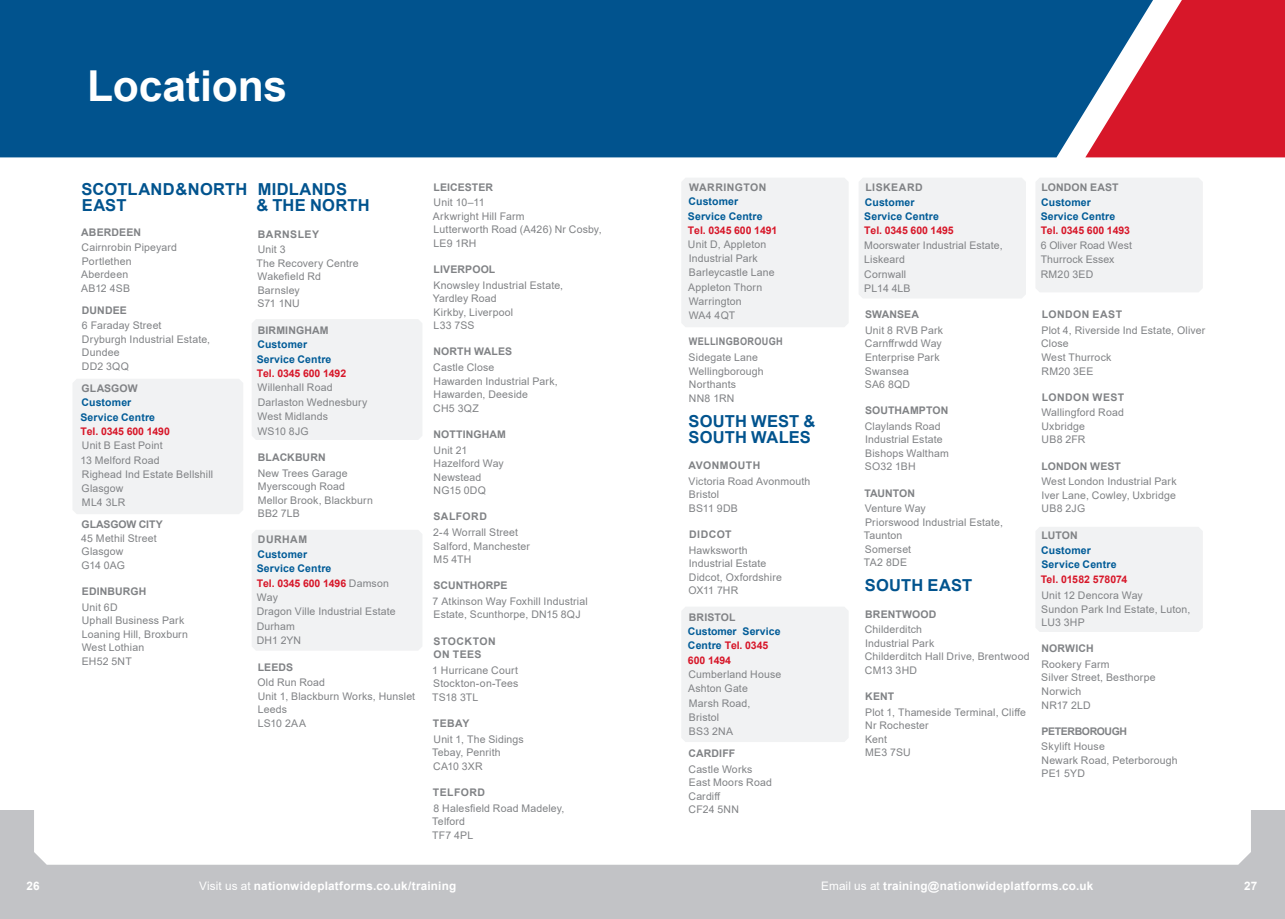
<style>
.page{position:relative;width:1285px;height:919px;background:#fff}
.page>*{position:absolute;margin:0;border:0;box-sizing:border-box;transform-origin:0 0}
.Page_Headings{font:700 42.6px "Arial";letter-spacing:-.005em;color:#fff}
.Dealer_copy{font:700 16.5px/16.5px "Arial";letter-spacing:.01em;color:#01538e}
.AREA{font:700 16.5px/16.5px "Arial";letter-spacing:.01em;color:#01538e}
.t1{font:700 11.7px "Arial";letter-spacing:.02em;color:#fff}
.Dealer_copy-2{font:10.5px/13.5px "Arial";letter-spacing:.015em;color:#808285}
.Dealer_header{font:700 10.5px "Arial";letter-spacing:.015em;color:#808285}
.Dealer_header-2{font:700 10.5px/13.5px "Arial";letter-spacing:.045em;color:#808285}
.Dealer_CSC{font:700 10.5px/13.5px "Arial";letter-spacing:.01em;color:#005b97}
.Dealer_tel{font:700 10.5px "Arial";color:#d71729}
.Dealer_header-3{font:700 10.5px "Arial";letter-spacing:.035em;color:#808285;scale:.87 1}
.Dealer_header-4{font:700 10.5px "Arial";letter-spacing:-.035em;color:#808285}
.Dealer_header-5{font:700 10.5px "Arial";letter-spacing:-.01em;color:#808285}
.s1{font-weight:700}
.s2{font-weight:700;color:#005b97}
.s3{font-weight:700;color:#d71729}
.s4{font-weight:400}
</style>
<div class="page">
<div style="left:1152px;top:0;width:132px;height:157px;background:#d71729"></div>
<div style="left:0;top:0;width:1152px;height:157px;background:#01538e"></div>
<div style="left:0;top:810px;width:1284px;height:108px;background:#c2c3c6"></div>
<div style="left:34px;top:810px;width:1216px;height:54px;background:#fff"></div>
<div style="left:252px;top:530px;width:170px;height:120px;background:#f1f2f3"></div>
<div style="left:73px;top:379px;width:170px;height:135px;background:#f1f2f3"></div>
<div style="left:252px;top:319px;width:170px;height:121px;background:#f1f2f3"></div>
<div style="left:681px;top:178px;width:167px;height:149px;background:#f1f2f3"></div>
<div style="left:681px;top:607px;width:167px;height:135px;background:#f1f2f3"></div>
<div style="left:859px;top:178px;width:166px;height:120px;background:#f1f2f3"></div>
<div style="left:1036px;top:527px;width:166px;height:105px;background:#f1f2f3"></div>
<div style="left:1036px;top:178px;width:166px;height:114px;background:#f1f2f3"></div>
<p class="Page_Headings" style="left:87px;top:56px;width:201px">Locations</p>
<p class="AREA" style="left:82px;top:181px;width:167px">SCOTLAND &amp; NORTH<br>EAST</p>
<p class="Dealer_header" style="left:81px;top:224px;width:61px">ABERDEEN</p>
<p class="Dealer_copy-2" style="left:81px;top:241px;width:97px">Cairnrobin Pipeyard<br>Portlethen<br>Aberdeen<br>AB12 4SB</p>
<p class="Dealer_header" style="left:82px;top:303px;width:46px">DUNDEE</p>
<p class="Dealer_copy-2" style="left:82px;top:319px;width:130px">6 Faraday Street<br>Dryburgh Industrial Estate,<br>Dundee<br>DD2 3QQ</p>
<p class="Dealer_copy-2" style="left:80px;top:381px;width:134px;line-height:14.2px"><span class="s1">GLASGOW<br></span><span class="s2">Customer<br>Service Centre<br></span><span class="s3">Tel. 0345 600 1490<br></span>Unit B East Point<br>13 Melford Road<br>Righead Ind Estate Bellshill<br>Glasgow<br>ML4 3LR</p>
<p class="Dealer_header-5" style="left:82px;top:517px;width:83px">GLASGOW CITY</p>
<p class="Dealer_copy-2" style="left:81px;top:531px;width:77px">45 Methil Street<br>Glasgow<br>G14 0AG</p>
<p class="Dealer_header" style="left:82px;top:584px;width:66px">EDINBURGH</p>
<p class="Dealer_copy-2" style="left:82px;top:600px;width:108px">Unit 6D<br>Uphall Business Park<br>Loaning Hill, Broxburn<br>West Lothian<br>EH52 5NT</p>
<p class="Dealer_copy" style="left:256px;top:181px;width:115px">MIDLANDS<br>&amp; THE NORTH</p>
<p class="Dealer_header-2" style="left:258px;top:227px;width:63px">BARNSLEY</p>
<p class="Dealer_copy-2" style="left:256px;top:243px;width:104px">Unit 3<br>The Recovery Centre<br>Wakefield Rd<br>Barnsley<br>S71 1NU</p>
<p class="Dealer_copy-2" style="left:257px;top:323px;width:112px;line-height:14.4px"><span class="s1">BIRMINGHAM<br></span><span class="s2">Customer<br>Service Centre<br></span><span class="s3">Tel. 0345 600 1492<br></span>Willenhall Road<br>Darlaston Wednesbury<br>West Midlands<br>WS10 8JG</p>
<p class="Dealer_header" style="left:258px;top:450px;width:69px">BLACKBURN</p>
<p class="Dealer_copy-2" style="left:258px;top:466px;width:117px">New Trees Garage<br>Myerscough Road<br>Mellor Brook, Blackburn<br>BB2 7LB</p>
<p class="Dealer_copy-2" style="left:257px;top:532px;width:140px;line-height:14.4px"><span class="s1">DURHAM<br></span><span class="s2">Customer<br>Service Centre<br></span><span class="s3">Tel. 0345 600 1496</span> Damson<br>Way<br>Dragon Ville Industrial Estate<br>Durham<br>DH1 2YN</p>
<p class="Dealer_header" style="left:258px;top:659px;width:37px">LEEDS</p>
<p class="Dealer_copy-2" style="left:257px;top:675px;width:159px">Old Run Road<br>Unit 1, Blackburn Works, Hunslet<br>Leeds<br>LS10 2AA</p>
<p class="Dealer_header" style="left:433px;top:179px;width:61px">LEICESTER</p>
<p class="Dealer_copy-2" style="left:433px;top:196px;width:170px">Unit 10–11<br>Arkwright Hill Farm<br>Lutterworth Road (A426) Nr Cosby,<br>LE9 1RH</p>
<p class="Dealer_header" style="left:433px;top:262px;width:63px">LIVERPOOL</p>
<p class="Dealer_copy-2" style="left:432px;top:278px;width:132px">Knowsley Industrial Estate,<br>Yardley Road<br>Kirkby, Liverpool<br>L33 7SS</p>
<p class="Dealer_header" style="left:433px;top:344px;width:80px">NORTH WALES</p>
<p class="Dealer_copy-2" style="left:433px;top:360px;width:126px">Castle Close<br>Hawarden Industrial Park,<br>Hawarden, Deeside<br>CH5 3QZ</p>
<p class="Dealer_header" style="left:433px;top:427px;width:74px">NOTTINGHAM</p>
<p class="Dealer_copy-2" style="left:433px;top:443px;width:72px">Unit 21<br>Hazelford Way<br>Newstead<br>NG15 0DQ</p>
<p class="Dealer_header-2" style="left:433px;top:510px;width:55px">SALFORD</p>
<p class="Dealer_copy-2" style="left:433px;top:525px;width:98px">2-4 Worrall Street<br>Salford, Manchester<br>M5 4TH</p>
<p class="Dealer_header" style="left:433px;top:578px;width:76px">SCUNTHORPE</p>
<p class="Dealer_copy-2" style="left:432px;top:594px;width:157px">7 Atkinson Way Foxhill Industrial<br>Estate, Scunthorpe, DN15 8QJ</p>
<p class="Dealer_header-2" style="left:433px;top:634px;width:64px">STOCKTON<br>ON TEES</p>
<p class="Dealer_copy-2" style="left:432px;top:663px;width:88px;text-align:justify">1 Hurricane Court Stockton-on-Tees TS18 3TL</p>
<p class="Dealer_header" style="left:433px;top:716px;width:38px">TEBAY</p>
<p class="Dealer_copy-2" style="left:432px;top:732px;width:93px">Unit 1, The Sidings<br>Tebay, Penrith<br>CA10 3XR</p>
<p class="Dealer_header-2" style="left:433px;top:785px;width:54px">TELFORD</p>
<p class="Dealer_copy-2" style="left:432px;top:801px;width:134px">8 Halesfield Road Madeley,<br>Telford<br>TF7 4PL</p>
<p class="Dealer_copy-2" style="left:688px;top:180px;width:91px;line-height:14.2px"><span class="s1">WARRINGTON<br></span><span class="s2">Customer<br>Service Centre<br></span><span class="s3">Tel. 0345 600 1491<br></span>Unit D, Appleton<br>Industrial Park<br>Barleycastle Lane<br>Appleton Thorn<br>Warrington<br>WA4 4QT</p>
<p class="Dealer_header-3" style="left:688px;top:334px;width:109px">WELLINGBOROUGH</p>
<p class="Dealer_copy-2" style="left:688px;top:350px;width:77px">Sidegate Lane<br>Wellingborough<br>Northants<br>NN8 1RN</p>
<p class="Dealer_copy" style="left:688px;top:412px;width:128px">SOUTH WEST &amp;<br>SOUTH WALES</p>
<p class="Dealer_header-2" style="left:688px;top:459px;width:73px">AVONMOUTH</p>
<p class="Dealer_copy-2" style="left:688px;top:474px;width:123px">Victoria Road Avonmouth<br>Bristol<br>BS11 9DB</p>
<p class="Dealer_header" style="left:689px;top:527px;width:44px">DIDCOT</p>
<p class="Dealer_copy-2" style="left:688px;top:543px;width:95px">Hawksworth<br>Industrial Estate<br>Didcot, Oxfordshire<br>OX11 7HR</p>
<p class="Dealer_copy-2" style="left:688px;top:609px;width:95px;line-height:14.2px"><span class="s1">BRISTOL<br></span><span class="s2">Customer Service<br>Centre</span> <span class="s3">Tel. 0345<br>600 1494<br></span>Cumberland House<br>Ashton Gate<br>Marsh Road,<br>Bristol<br>BS3 2NA</p>
<p class="Dealer_header" style="left:688px;top:746px;width:48px">CARDIFF</p>
<p class="Dealer_copy-2" style="left:688px;top:762px;width:85px">Castle Works<br>East Moors Road<br>Cardiff<br>CF24 5NN</p>
<p class="Dealer_copy-2" style="left:864px;top:180px;width:140px;line-height:14.4px"><span class="s1">LISKEARD<br></span><span class="s2">Customer<br>Service Centre<br></span><span class="s3">Tel. 0345 600 1495<br></span>Moorswater Industrial Estate,<br>Liskeard<br>Cornwall<br>PL14 4LB</p>
<p class="Dealer_header" style="left:864px;top:307px;width:56px">SWANSEA</p>
<p class="Dealer_copy-2" style="left:864px;top:323px;width:80px">Unit 8 RVB Park<br>Carnffrwdd Way<br>Enterprise Park<br>Swansea<br>SA6 8QD</p>
<p class="Dealer_header" style="left:864px;top:403px;width:85px">SOUTHAMPTON</p>
<p class="Dealer_copy-2" style="left:864px;top:419px;width:85px">Claylands Road<br>Industrial Estate<br>Bishops Waltham<br>SO32 1BH</p>
<p class="Dealer_header" style="left:864px;top:485px;width:52px">TAUNTON</p>
<p class="Dealer_copy-2" style="left:863px;top:502px;width:141px">Venture Way<br>Priorswood Industrial Estate,<br>Taunton<br>Somerset<br>TA2 8DE</p>
<p class="Dealer_copy" style="left:864px;top:577px;width:109px">SOUTH EAST</p>
<p class="Dealer_header" style="left:865px;top:606px;width:73px">BRENTWOOD</p>
<p class="Dealer_copy-2" style="left:864px;top:622px;width:166px">Childerditch<br>Industrial Park<br>Childerditch Hall Drive, Brentwood<br>CM13 3HD</p>
<p class="Dealer_header" style="left:865px;top:689px;width:30px">KENT</p>
<p class="Dealer_copy-2" style="left:865px;top:705px;width:162px">Plot 1, Thameside Terminal, Cliffe<br>Nr Rochester<br>Kent<br>ME3 7SU</p>
<p class="Dealer_copy-2" style="left:1040px;top:180px;width:93px;line-height:14.4px"><span class="s1">LONDON EAST<br></span><span class="s2">Customer<br>Service Centre<br></span><span class="s3">Tel. 0345 600 1493<br></span>6 Oliver Road West<br>Thurrock Essex<br>RM20 3ED</p>
<p class="Dealer_header-2" style="left:1041px;top:308px;width:82px">LONDON EAST</p>
<p class="Dealer_copy-2" style="left:1041px;top:323px;width:165px">Plot 4, Riverside Ind Estate, Oliver<br>Close<br>West Thurrock<br>RM20 3EE</p>
<p class="Dealer_header-2" style="left:1041px;top:390px;width:84px">LONDON WEST</p>
<p class="Dealer_copy-2" style="left:1041px;top:406px;width:84px">Wallingford Road<br>Uxbridge<br>UB8 2FR</p>
<p class="Dealer_header" style="left:1041px;top:458px;width:81px">LONDON WEST</p>
<p class="Dealer_copy-2" style="left:1041px;top:475px;width:137px;text-align:justify">West London Industrial Park Iver Lane, Cowley, Uxbridge UB8 2JG</p>
<p class="Dealer_header" style="left:1041px;top:527px;width:38px">LUTON</p>
<p class="Dealer_CSC" style="left:1041px;top:544px;width:77px">Customer<br>Service Centre</p>
<p class="Dealer_tel" style="left:1040px;top:572px;width:88px">Tel. 01582 578074</p>
<p class="Dealer_copy-2" style="left:1041px;top:588px;width:150px">Unit 12 Dencora Way<br>Sundon Park Ind Estate, Luton,<br>LU3 3HP</p>
<p class="Dealer_header" style="left:1041px;top:641px;width:54px">NORWICH</p>
<p class="Dealer_copy-2" style="left:1041px;top:657px;width:116px">Rookery Farm<br>Silver Street, Besthorpe<br>Norwich<br>NR17 2LD</p>
<p class="Dealer_header-4" style="left:1041px;top:723px;width:87px">PETERBOROUGH</p>
<p class="Dealer_copy-2" style="left:1041px;top:739px;width:138px">Skylift House<br>Newark Road, Peterborough<br>PE1 5YD</p>
<p class="t1" style="left:27px;top:877px;width:15px">26</p>
<p class="t1" style="left:199px;top:877px;width:259px"><span class="s4">Visit us at</span> nationwideplatforms.co.uk/training</p>
<p class="t1" style="left:821px;top:877px;width:273px"><span class="s4">Email us at</span> training@nationwideplatforms.co.uk</p>
<p class="t1" style="left:1243px;top:877px;width:15px">27</p>
</div>
